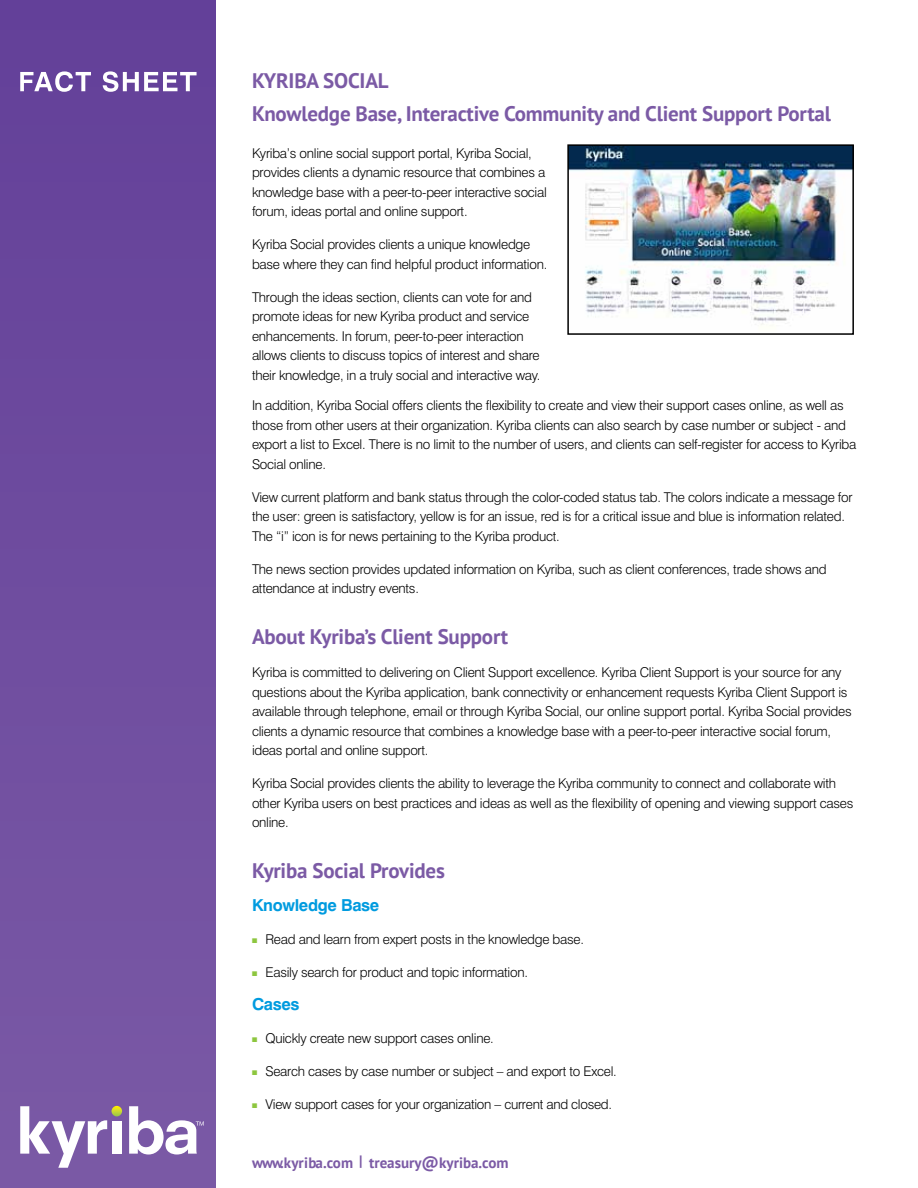
<style>
.page{position:relative;width:918px;height:1188px;background:#fff}
.page>*{position:absolute;margin:0;border:0;box-sizing:border-box;transform-origin:0 0}
.t1{font:700 21px/32.4px "PT Sans";letter-spacing:-.01em;color:#7b5aa5}
.t2{font:700 16.5px "Swiss 721 BT";letter-spacing:-.02em;color:#009bdf}
.t3{font:700 15px "PT Sans";color:#7b5aa5}
.t4{font:300 13.5px/19.5px "Swiss 721 BT";letter-spacing:-.02em;color:#000}
.s1{color:#8dc63f}
.s2{font-size:16.5px}
</style>
<div class="page">
<div style="left:0;top:0;width:216px;height:1188px;background:#6e4c9f"></div>
<svg style="left:20px;top:71px;width:71px;height:21px"></svg>
<svg style="left:103px;top:71px;width:94px;height:21px"></svg>
<svg style="left:20px;top:1106px;width:102px;height:62px"></svg>
<svg style="left:129px;top:1106px;width:75px;height:49px"></svg>
<img style="left:570px;top:147px;width:281px;height:178px">
<div style="left:567px;top:144px;width:287px;height:191px;border:2px solid #000"></div>
<h1 class="t1" style="left:252px;top:64px;width:580px">KYRIBA SOCIAL<br>Knowledge Base, Interactive Community and Client Support Portal</h1>
<p class="t4" style="left:252px;top:143px;width:296px">Kyriba’s online social support portal, Kyriba Social, provides clients a dynamic resource that combines a knowledge base with a peer-to-peer interactive social forum, ideas portal and online support.</p>
<p class="t4" style="left:252px;top:235px;width:297px">Kyriba Social provides clients a unique knowledge base where they can find helpful product information.</p>
<p class="t4" style="left:252px;top:287px;width:290px">Through the ideas section, clients can vote for and promote ideas for new Kyriba product and service enhancements. In forum, peer-to-peer interaction allows clients to discuss topics of interest and share their knowledge, in a truly social and interactive way.</p>
<p class="t4" style="left:252px;top:396px;width:606px">In addition, Kyriba Social offers clients the flexibility to create and view their support cases online, as well as those from other users at their organization. Kyriba clients can also search by case number or subject - and export a list to Excel. There is no limit to the number of users, and clients can self-register for access to Kyriba Social online.</p>
<p class="t4" style="left:252px;top:487px;width:602px">View current platform and bank status through the color-coded status tab. The colors indicate a message for the user: green is satisfactory, yellow is for an issue, red is for a critical issue and blue is information related.<br>The “i” icon is for news pertaining to the Kyriba product.</p>
<p class="t4" style="left:252px;top:559px;width:576px">The news section provides updated information on Kyriba, such as client conferences, trade shows and attendance at industry events.</p>
<h1 class="t1" style="left:252px;top:621px;width:258px">About Kyriba’s Client Support</h1>
<p class="t4" style="left:252px;top:663px;width:601px">Kyriba is committed to delivering on Client Support excellence. Kyriba Client Support is your source for any questions about the Kyriba application, bank connectivity or enhancement requests Kyriba Client Support is available through telephone, email or through Kyriba Social, our online support portal. Kyriba Social provides clients a dynamic resource that combines a knowledge base with a peer-to-peer interactive social forum, ideas portal and online support.</p>
<p class="t4" style="left:252px;top:774px;width:603px">Kyriba Social provides clients the ability to leverage the Kyriba community to connect and collaborate with other Kyriba users on best practices and ideas as well as the flexibility of opening and viewing support cases online.</p>
<h1 class="t1" style="left:252px;top:855px;width:194px">Kyriba Social Provides</h1>
<p class="t2" style="left:252px;top:896px;width:129px">Knowledge Base</p>
<p class="t4" style="left:252px;top:930px;width:333px"><span class="s1">■</span> Read and learn from expert posts in the knowledge base.</p>
<p class="t4" style="left:252px;top:963px;width:278px"><span class="s1">■</span> Easily search for product and topic information.</p>
<p class="t2" style="left:252px;top:995px;width:49px">Cases</p>
<p class="t4" style="left:252px;top:1029px;width:243px"><span class="s1">■</span> Quickly create new support cases online.</p>
<p class="t4" style="left:252px;top:1062px;width:366px"><span class="s1">■</span> Search cases by case number or subject – and export to Excel.</p>
<p class="t4" style="left:252px;top:1095px;width:362px"><span class="s1">■</span> View support cases for your organization – current and closed.</p>
<p class="t3" style="left:252px;top:1153px;width:258px">www.kyriba.com | treasury<span class="s2">@</span>kyriba.com</p>
</div>
